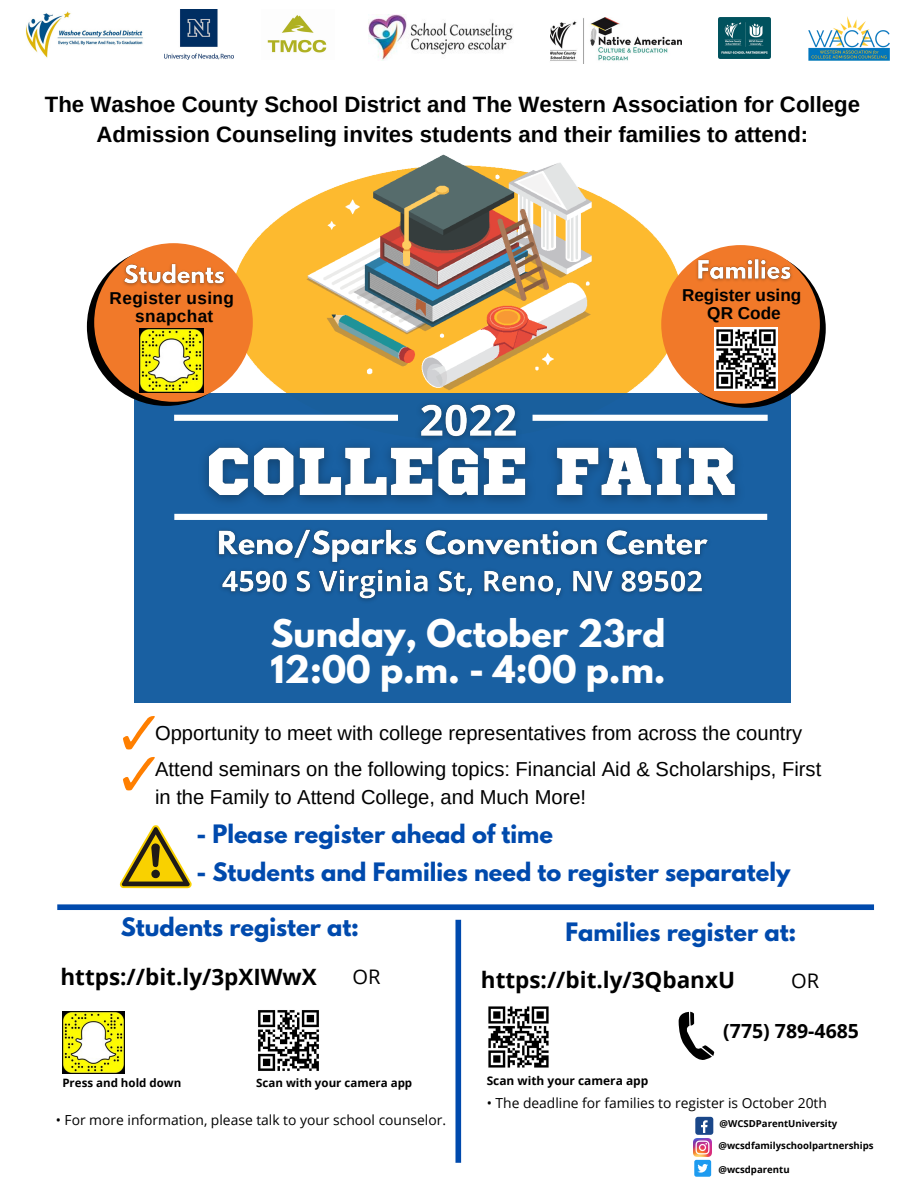
<style>
.page{position:relative;width:918px;height:1188px;background:#fff}
.page>*{position:absolute;margin:0;border:0;box-sizing:border-box;transform-origin:0 0}
.t1{font:700 33.75px/35.1px "League Spartan";color:#fff}
.t2{font:700 22.5px "League Spartan";color:#004aad}
.t3{font:700 22.5px "Open Sans";color:#000}
.t4{font:700 22.2px/30.3px "Arimo";color:#000;text-align:center}
.t5{font:20.1px/36.2px "Arimo";color:#000}
.t6{font:20.1px "Open Sans";color:#000}
.t7{font:700 19.5px "Open Sans";color:#000}
.t8{font:700 17.25px/18px "Arimo";letter-spacing:.02em;color:#000;text-align:center}
.t9{font:700 17.25px/18px "Arimo";color:#000;text-align:center}
.t10{font:13.8px "Open Sans";color:#000}
.t11{font:700 12px "Open Sans";color:#000}
.t12{font:700 11.55px "Open Sans";color:#000}
.t13{font:700 9.6px "Open Sans";color:#000}
</style>
<div class="page">
<img style="left:184px;top:154px;width:541px;height:240px">
<div style="left:135px;top:394px;width:655px;height:308px;background:#145da0"></div>
<div style="left:174px;top:415px;width:224px;height:6px;background:#fff"></div>
<div style="left:533px;top:415px;width:235px;height:6px;background:#fff"></div>
<div style="left:174px;top:514px;width:593px;height:6px;background:#fff"></div>
<img style="left:809px;top:16px;width:81px;height:44px">
<div style="left:57px;top:904px;width:817px;height:6px;background:#004aad"></div>
<svg style="left:667px;top:249px;width:159px;height:159px"></svg>
<div style="left:661px;top:245px;width:159px;height:159px;background:#f17929;border-radius:50%"></div>
<div style="left:695px;top:1117px;width:18px;height:18px;background:#1a4789;border-radius:3px"></div>
<svg style="left:701px;top:1120px;width:7px;height:13px"></svg>
<img style="left:694px;top:1138px;width:18px;height:18px">
<div style="left:87px;top:247px;width:159px;height:159px;background:#000;border-radius:50%"></div>
<div style="left:94px;top:243px;width:159px;height:159px;background:#f17929;border-radius:50%"></div>
<img style="left:26px;top:11px;width:117px;height:47px">
<img style="left:719px;top:17px;width:52px;height:42px">
<img style="left:165px;top:10px;width:69px;height:49px">
<img style="left:267px;top:15px;width:60px;height:38px">
<img style="left:550px;top:17px;width:131px;height:46px">
<img style="left:368px;top:15px;width:145px;height:46px">
<svg style="left:120px;top:825px;width:72px;height:63px"></svg>
<svg style="left:123px;top:716px;width:32px;height:34px"></svg>
<svg style="left:123px;top:757px;width:32px;height:34px"></svg>
<div style="left:455px;top:920px;width:6px;height:243px;background:#004aad"></div>
<div style="left:694px;top:1160px;width:17px;height:17px;background:#1d9bf0;border-radius:2px"></div>
<svg style="left:697px;top:1164px;width:11px;height:9px"></svg>
<img style="left:139px;top:328px;width:64px;height:64px">
<img style="left:62px;top:1012px;width:62px;height:61px">
<img style="left:258px;top:1010px;width:61px;height:61px">
<img style="left:488px;top:1006px;width:61px;height:62px">
<img style="left:715px;top:328px;width:63px;height:63px">
<svg style="left:679px;top:1012px;width:35px;height:48px"></svg>
<img style="left:189px;top:446px;width:563px;height:68px">
<img style="left:217px;top:529px;width:491px;height:72px">
<img style="left:408px;top:380px;width:120px;height:80px">
<img style="left:117px;top:257px;width:115px;height:29px">
<img style="left:690px;top:253px;width:107px;height:29px">
<p class="t4" style="left:45px;top:89px;width:817px">The Washoe County School District and The Western Association for College<br>Admission Counseling invites students and their families to attend:</p>
<p class="t8" style="left:110px;top:289px;width:126px">Register using snapchat</p>
<p class="t9" style="left:682px;top:286px;width:121px">Register using<br>QR Code</p>
<h1 class="t1" style="left:271px;top:621px;width:397px">Sunday, October 23rd<br>12:00 p.m. - 4:00 p.m.</h1>
<p class="t5" style="left:155px;top:715px;width:668px">Opportunity to meet with college representatives from across the country<br>Attend seminars on the following topics: Financial Aid &amp; Scholarships, First</p>
<p class="t5" style="left:155px;top:779px;width:433px">in the Family to Attend College, and Much More!</p>
<p class="t2" style="left:196px;top:822px;width:358px">- Please register ahead of time</p>
<p class="t2" style="left:196px;top:861px;width:595px">- Students and Families need to register separately</p>
<p class="t2" style="left:565px;top:920px;width:233px">Families register at:</p>
<p class="t3" style="left:61px;top:961px;width:258px">https://bit.ly/3pXIWwX</p>
<p class="t3" style="left:481px;top:964px;width:256px">https://bit.ly/3QbanxU</p>
<p class="t2" style="left:121px;top:916px;width:240px">Students register at:</p>
<p class="t6" style="left:353px;top:962px;width:30px">OR</p>
<p class="t6" style="left:791px;top:967px;width:30px">OR</p>
<p class="t12" style="left:62px;top:1075px;width:120px">Press and hold down</p>
<p class="t12" style="left:256px;top:1075px;width:158px">Scan with your camera app</p>
<p class="t10" style="left:56px;top:1110px;width:392px">• For more information, please talk to your school counselor.</p>
<p class="t11" style="left:487px;top:1072px;width:163px">Scan with your camera app</p>
<p class="t7" style="left:723px;top:1017px;width:137px">(775) 789-4685</p>
<p class="t10" style="left:487px;top:1093px;width:342px">• The deadline for families to register is October 20th</p>
<p class="t13" style="left:720px;top:1117px;width:119px">@WCSDParentUniversity</p>
<p class="t13" style="left:718px;top:1139px;width:157px">@wcsdfamilyschoolpartnerships</p>
<p class="t13" style="left:718px;top:1163px;width:73px">@wcsdparentu</p>
</div>
